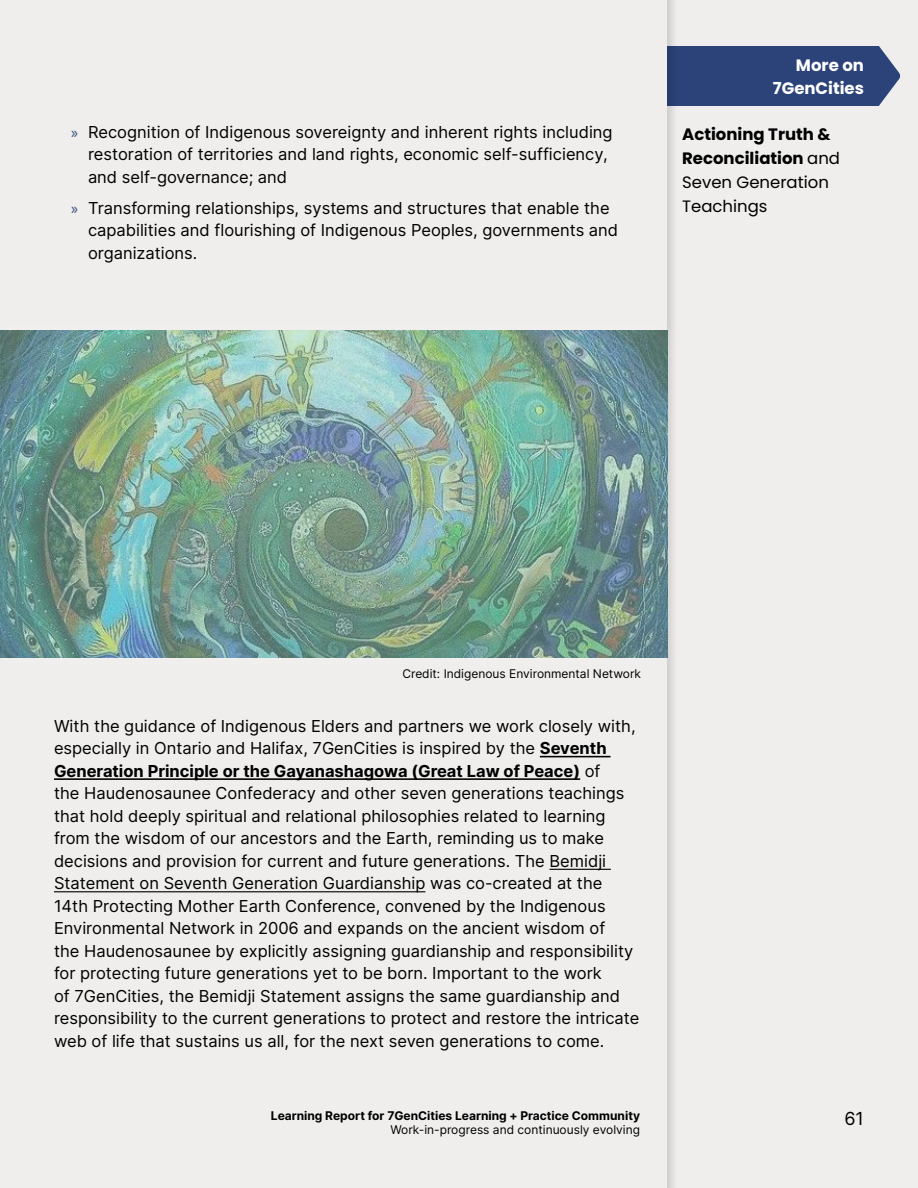
<style>
.page{position:relative;width:918px;height:1188px;background:#efeeed}
.page>*{position:absolute;margin:0;border:0;box-sizing:border-box;transform-origin:0 0}
.t1{font:18px "Inter";color:#000}
.t2{font:16.5px/22.5px "Inter";color:#000}
.t3{font:700 16.5px/24px "Poppins";color:#000}
.t4{font:700 16.5px/22.5px "Poppins";color:#fff;text-align:right}
.t5{font:12px "Inter";color:#000}
.t6{font:700 12px "Inter";color:#000}
.s1{font-family:"Myriad Pro";color:#2b4379}
.s2{font-weight:400}
.s3{font-weight:700}
</style>
<div class="page">
<div style="left:667px;top:46px;width:212px;height:60px;background:#2b4379"></div>
<svg style="left:879px;top:46px;width:21px;height:60px"></svg>
<div style="left:0;top:314px;width:685px;height:360px;background:#fff;opacity:.5"></div>
<img style="left:0;top:330px;width:668px;height:327px">
<hr style="left:540px;top:756px;width:71px;height:1px;background:#000">
<hr style="left:54px;top:778px;width:526px;height:2px;background:#000">
<hr style="left:550px;top:869px;width:61px;height:1px;background:#000">
<hr style="left:54px;top:891px;width:371px;height:1px;background:#000">
<p class="t2" style="left:88px;top:120px;width:526px;text-indent:-17px"><span class="s1">»</span> Recognition of Indigenous sovereignty and inherent rights including restoration of territories and land rights, economic self-sufficiency, and self-governance; and</p>
<p class="t2" style="left:88px;top:196px;width:532px;text-indent:-17px"><span class="s1">»</span> Transforming relationships, systems and structures that enable the capabilities and flourishing of Indigenous Peoples, governments and organizations.</p>
<p class="t4" style="left:773px;top:54px;width:93px">More on<br>7GenCities</p>
<p class="t3" style="left:682px;top:123px;width:159px">Actioning Truth &amp;<br>Reconciliation <span class="s2">and<br>Seven Generation<br>Teachings</span></p>
<p class="t5" style="left:402px;top:665px;width:240px">Credit: Indigenous Environmental Network</p>
<p class="t2" style="left:54px;top:714px;width:587px">With the guidance of Indigenous Elders and partners we work closely with, especially in Ontario and Halifax, 7GenCities is inspired by the <span class="s3">Seventh Generation Principle or the Gayanashagowa (Great Law of Peace)</span> of<br>the Haudenosaunee Confederacy and other seven generations teachings that hold deeply spiritual and relational philosophies related to learning from the wisdom of our ancestors and the Earth, reminding us to make decisions and provision for current and future generations. The Bemidji Statement on Seventh Generation Guardianship was co-created at the 14th Protecting Mother Earth Conference, convened by the Indigenous Environmental Network in 2006 and expands on the ancient wisdom of<br>the Haudenosaunee by explicitly assigning guardianship and responsibility for protecting future generations yet to be born. Important to the work<br>of 7GenCities, the Bemidji Statement assigns the same guardianship and responsibility to the current generations to protect and restore the intricate web of life that sustains us all, for the next seven generations to come.</p>
<p class="t6" style="left:271px;top:1107px;width:371px">Learning Report for 7GenCities Learning + Practice Community</p>
<p class="t5" style="left:390px;top:1121px;width:251px">Work-in-progress and continuously evolving</p>
<p class="t1" style="left:844px;top:1106px;width:21px">61</p>
</div>
